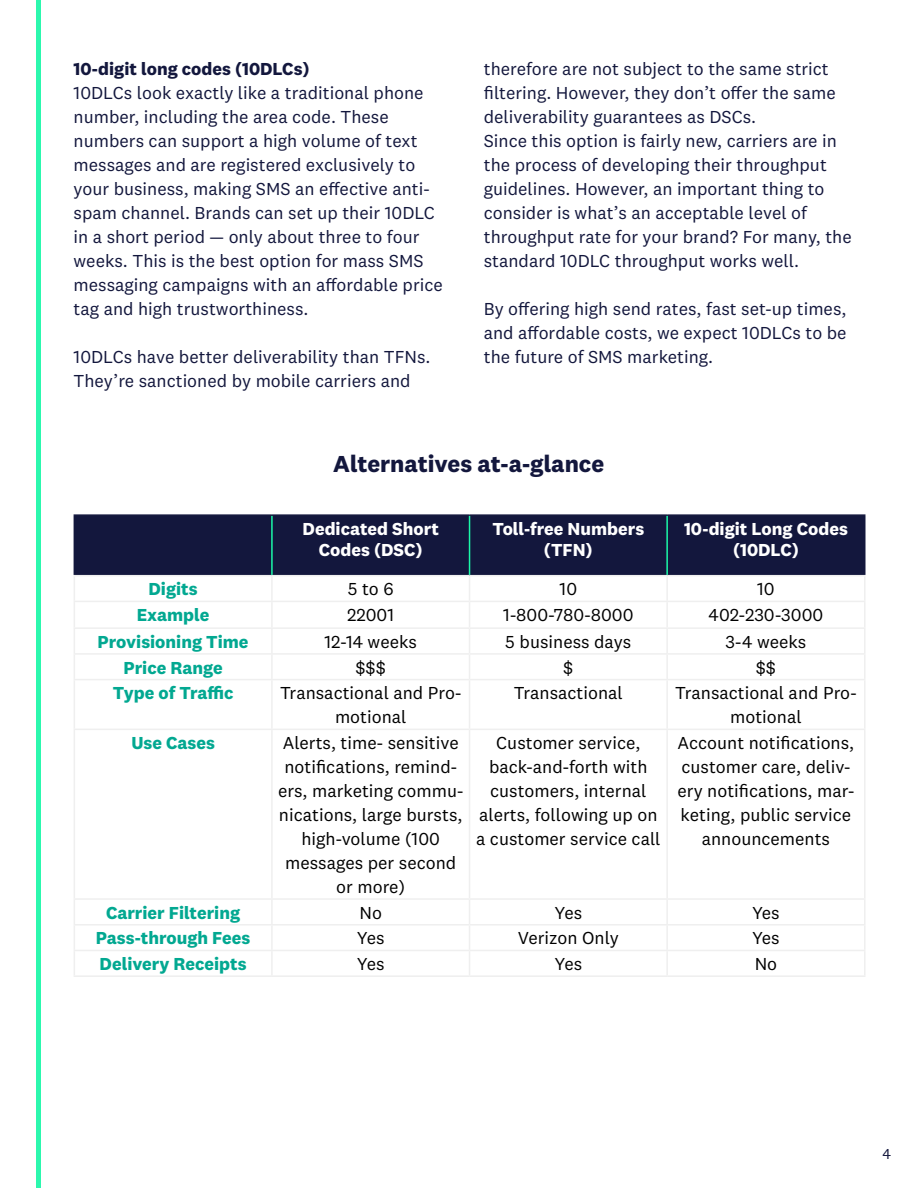
<style>
.page{position:relative;width:918px;height:1188px;background:#fff}
.page>*{position:absolute;margin:0;border:0;box-sizing:border-box;transform-origin:0 0}
.Acoustic_Section{font:700 24px "National 2";color:#13173d}
.t1{font:18px/24px "National 2";color:#13173d}
.t2{font:18px/24px "National 2";color:#000;text-align:center}
.t3{font:700 18px "National 2";color:#02a891}
.t4{font:700 18px/21.6px "National 2";color:#fff;text-align:center}
.t5{font:700 18px "National 2";color:#13173d}
.t6{font:15px "National 2";color:#13173d}
</style>
<div class="page">
<hr style="left:36px;top:0;width:4px;height:1188px;background:#2cf8ae">
<div style="left:75px;top:516px;width:789px;height:59px;background:#13173d"></div>
<hr style="left:74px;top:514px;width:198px;height:2px;background:#13173d">
<hr style="left:74px;top:516px;width:1px;height:59px;background:#13173d">
<hr style="left:272px;top:514px;width:198px;height:2px;background:#13173d">
<hr style="left:470px;top:514px;width:197px;height:2px;background:#13173d">
<hr style="left:667px;top:514px;width:198px;height:2px;background:#13173d">
<hr style="left:864px;top:516px;width:2px;height:59px;background:#13173d">
<hr style="left:271px;top:516px;width:2px;height:59px;background:#1bf7a8">
<hr style="left:469px;top:516px;width:1px;height:59px;background:#1bf7a8">
<hr style="left:666px;top:516px;width:2px;height:59px;background:#1bf7a8">
<hr style="left:74px;top:575px;width:198px;height:1px;background:#efefef">
<hr style="left:272px;top:575px;width:198px;height:1px;background:#efefef">
<hr style="left:470px;top:575px;width:197px;height:1px;background:#efefef">
<hr style="left:667px;top:575px;width:198px;height:1px;background:#efefef">
<hr style="left:271px;top:576px;width:2px;height:25px;background:#efefef">
<hr style="left:666px;top:576px;width:2px;height:25px;background:#efefef">
<hr style="left:864px;top:576px;width:2px;height:25px;background:#efefef">
<hr style="left:74px;top:601px;width:198px;height:1px;background:#efefef">
<hr style="left:272px;top:601px;width:198px;height:1px;background:#efefef">
<hr style="left:271px;top:602px;width:2px;height:25px;background:#efefef">
<hr style="left:470px;top:601px;width:197px;height:1px;background:#efefef">
<hr style="left:667px;top:601px;width:198px;height:1px;background:#efefef">
<hr style="left:666px;top:602px;width:2px;height:25px;background:#efefef">
<hr style="left:864px;top:602px;width:2px;height:25px;background:#efefef">
<hr style="left:74px;top:627px;width:198px;height:2px;background:#efefef">
<hr style="left:272px;top:627px;width:198px;height:2px;background:#efefef">
<hr style="left:271px;top:629px;width:2px;height:24px;background:#efefef">
<hr style="left:470px;top:627px;width:197px;height:2px;background:#efefef">
<hr style="left:667px;top:627px;width:198px;height:2px;background:#efefef">
<hr style="left:666px;top:629px;width:2px;height:24px;background:#efefef">
<hr style="left:864px;top:629px;width:2px;height:24px;background:#efefef">
<hr style="left:74px;top:653px;width:198px;height:2px;background:#efefef">
<svg style="left:74px;top:576px;width:1px;height:103px"></svg>
<hr style="left:272px;top:653px;width:198px;height:2px;background:#efefef">
<hr style="left:271px;top:655px;width:2px;height:24px;background:#efefef">
<hr style="left:470px;top:653px;width:197px;height:2px;background:#efefef">
<svg style="left:469px;top:576px;width:1px;height:103px"></svg>
<hr style="left:667px;top:653px;width:198px;height:2px;background:#efefef">
<hr style="left:666px;top:655px;width:2px;height:24px;background:#efefef">
<hr style="left:864px;top:655px;width:2px;height:24px;background:#efefef">
<hr style="left:74px;top:679px;width:198px;height:1px;background:#efefef">
<hr style="left:74px;top:680px;width:1px;height:49px;background:#efefef">
<hr style="left:272px;top:679px;width:198px;height:1px;background:#efefef">
<hr style="left:271px;top:680px;width:2px;height:49px;background:#efefef">
<hr style="left:470px;top:679px;width:197px;height:1px;background:#efefef">
<hr style="left:469px;top:680px;width:1px;height:49px;background:#efefef">
<hr style="left:667px;top:679px;width:198px;height:1px;background:#efefef">
<hr style="left:666px;top:680px;width:2px;height:49px;background:#efefef">
<hr style="left:864px;top:680px;width:2px;height:49px;background:#efefef">
<hr style="left:74px;top:729px;width:198px;height:1px;background:#efefef">
<hr style="left:74px;top:730px;width:1px;height:168px;background:#efefef">
<hr style="left:272px;top:729px;width:198px;height:1px;background:#efefef">
<hr style="left:271px;top:730px;width:2px;height:168px;background:#efefef">
<hr style="left:470px;top:729px;width:197px;height:1px;background:#efefef">
<hr style="left:469px;top:730px;width:1px;height:168px;background:#efefef">
<hr style="left:667px;top:729px;width:198px;height:1px;background:#efefef">
<hr style="left:666px;top:730px;width:2px;height:168px;background:#efefef">
<hr style="left:864px;top:730px;width:2px;height:168px;background:#efefef">
<hr style="left:74px;top:898px;width:198px;height:2px;background:#efefef">
<hr style="left:272px;top:898px;width:198px;height:2px;background:#efefef">
<hr style="left:271px;top:900px;width:2px;height:24px;background:#efefef">
<hr style="left:470px;top:898px;width:197px;height:2px;background:#efefef">
<hr style="left:667px;top:898px;width:198px;height:2px;background:#efefef">
<hr style="left:666px;top:900px;width:2px;height:24px;background:#efefef">
<hr style="left:864px;top:900px;width:2px;height:24px;background:#efefef">
<hr style="left:74px;top:924px;width:198px;height:2px;background:#efefef">
<hr style="left:272px;top:924px;width:198px;height:2px;background:#efefef">
<hr style="left:271px;top:926px;width:2px;height:24px;background:#efefef">
<hr style="left:470px;top:924px;width:197px;height:2px;background:#efefef">
<hr style="left:667px;top:924px;width:198px;height:2px;background:#efefef">
<hr style="left:666px;top:926px;width:2px;height:24px;background:#efefef">
<hr style="left:864px;top:926px;width:2px;height:24px;background:#efefef">
<hr style="left:74px;top:950px;width:198px;height:1px;background:#efefef">
<svg style="left:74px;top:900px;width:1px;height:75px"></svg>
<hr style="left:272px;top:950px;width:198px;height:1px;background:#efefef">
<hr style="left:271px;top:951px;width:2px;height:24px;background:#efefef">
<hr style="left:470px;top:950px;width:197px;height:1px;background:#efefef">
<svg style="left:469px;top:900px;width:1px;height:75px"></svg>
<hr style="left:667px;top:950px;width:198px;height:1px;background:#efefef">
<hr style="left:666px;top:951px;width:2px;height:24px;background:#efefef">
<hr style="left:864px;top:951px;width:2px;height:24px;background:#efefef">
<hr style="left:74px;top:975px;width:198px;height:2px;background:#efefef">
<hr style="left:272px;top:975px;width:198px;height:2px;background:#efefef">
<hr style="left:470px;top:975px;width:197px;height:2px;background:#efefef">
<hr style="left:667px;top:975px;width:198px;height:2px;background:#efefef">
<p class="t5" style="left:74px;top:58px;width:238px">10-digit long codes (10DLCs)</p>
<p class="t1" style="left:74px;top:81px;width:371px">10DLCs look exactly like a traditional phone number, including the area code. These numbers can support a high volume of text messages and are registered exclusively to your business, making SMS an effective anti&shy;spam channel. Brands can set up their 10DLC in a short period — only about three to four weeks. This is the best option for mass SMS messaging campaigns with an affordable price tag and high trustworthiness.</p>
<p class="t1" style="left:74px;top:345px;width:359px">10DLCs have better deliverability than TFNs.<br>They’re sanctioned by mobile carriers and</p>
<p class="t1" style="left:484px;top:57px;width:353px">therefore are not subject to the same strict filtering. However, they don’t offer the same deliverability guarantees as DSCs.</p>
<p class="t1" style="left:484px;top:129px;width:370px">Since this option is fairly new, carriers are in the process of developing their throughput guidelines. However, an important thing to consider is what’s an acceptable level of throughput rate for your brand? For many, the standard 10DLC throughput works well.</p>
<p class="t1" style="left:484px;top:297px;width:364px;text-align:justify">By offering high send rates, fast set-up times, and affordable costs, we expect 10DLCs to be the future of SMS marketing.</p>
<p class="Acoustic_Section" style="left:333px;top:449px;width:272px">Alternatives at-a-glance</p>
<p class="t4" style="left:303px;top:518px;width:138px">Dedicated Short<br>Codes (DSC)</p>
<p class="t4" style="left:492px;top:518px;width:153px">Toll-free Numbers (TFN)</p>
<p class="t4" style="left:684px;top:518px;width:165px">10-digit Long Codes (10DLC)</p>
<p class="t3" style="left:149px;top:578px;width:51px">Digits</p>
<p class="t2" style="left:348px;top:577px;width:47px">5 to 6</p>
<p class="t2" style="left:560px;top:577px;width:19px">10</p>
<p class="t2" style="left:757px;top:577px;width:19px">10</p>
<p class="t3" style="left:137px;top:604px;width:74px">Example</p>
<p class="t2" style="left:347px;top:603px;width:49px">22001</p>
<p class="t2" style="left:503px;top:603px;width:132px">1-800-780-8000</p>
<p class="t2" style="left:709px;top:603px;width:116px">402-230-3000</p>
<p class="t3" style="left:98px;top:631px;width:152px">Provisioning Time</p>
<p class="t2" style="left:324px;top:630px;width:94px">12-14 weeks</p>
<p class="t2" style="left:505px;top:630px;width:128px">5 business days</p>
<p class="t2" style="left:725px;top:630px;width:82px">3-4 weeks</p>
<p class="t3" style="left:124px;top:656px;width:101px">Price Range</p>
<p class="t2" style="left:356px;top:655px;width:32px">$$$</p>
<p class="t2" style="left:563px;top:655px;width:12px">$</p>
<p class="t2" style="left:756px;top:655px;width:22px">$$</p>
<p class="t3" style="left:113px;top:682px;width:122px">Type of Traffic</p>
<p class="t2" style="left:280px;top:681px;width:183px">Transactional and Pro&shy;motional</p>
<p class="t2" style="left:514px;top:681px;width:110px">Transactional</p>
<p class="t2" style="left:675px;top:681px;width:183px">Transactional and Pro&shy;motional</p>
<p class="t3" style="left:131px;top:732px;width:85px">Use Cases</p>
<p class="t2" style="left:278px;top:731px;width:187px">Alerts, time- sensitive notifications, remind&shy;ers, marketing commu&shy;nications, large bursts, high-volume (100 messages per second or more)</p>
<p class="t2" style="left:476px;top:731px;width:186px">Customer service, back-and-forth with customers, internal alerts, following up on a customer service call</p>
<p class="t2" style="left:677px;top:731px;width:179px">Account notifications, customer care, deliv&shy;ery notifications, mar&shy;keting, public service announcements</p>
<p class="t3" style="left:106px;top:901px;width:136px">Carrier Filtering</p>
<p class="t2" style="left:359px;top:900px;width:24px">No</p>
<p class="t2" style="left:554px;top:900px;width:29px">Yes</p>
<p class="t2" style="left:752px;top:900px;width:29px">Yes</p>
<p class="t3" style="left:96px;top:927px;width:156px">Pass-through Fees</p>
<p class="t2" style="left:357px;top:926px;width:29px">Yes</p>
<p class="t2" style="left:518px;top:926px;width:103px">Verizon Only</p>
<p class="t2" style="left:752px;top:926px;width:29px">Yes</p>
<p class="t3" style="left:100px;top:953px;width:148px">Delivery Receipts</p>
<p class="t2" style="left:357px;top:952px;width:29px">Yes</p>
<p class="t2" style="left:554px;top:952px;width:29px">Yes</p>
<p class="t2" style="left:755px;top:952px;width:24px">No</p>
<p class="t6" style="left:882px;top:1145px;width:10px">4</p>
</div>
